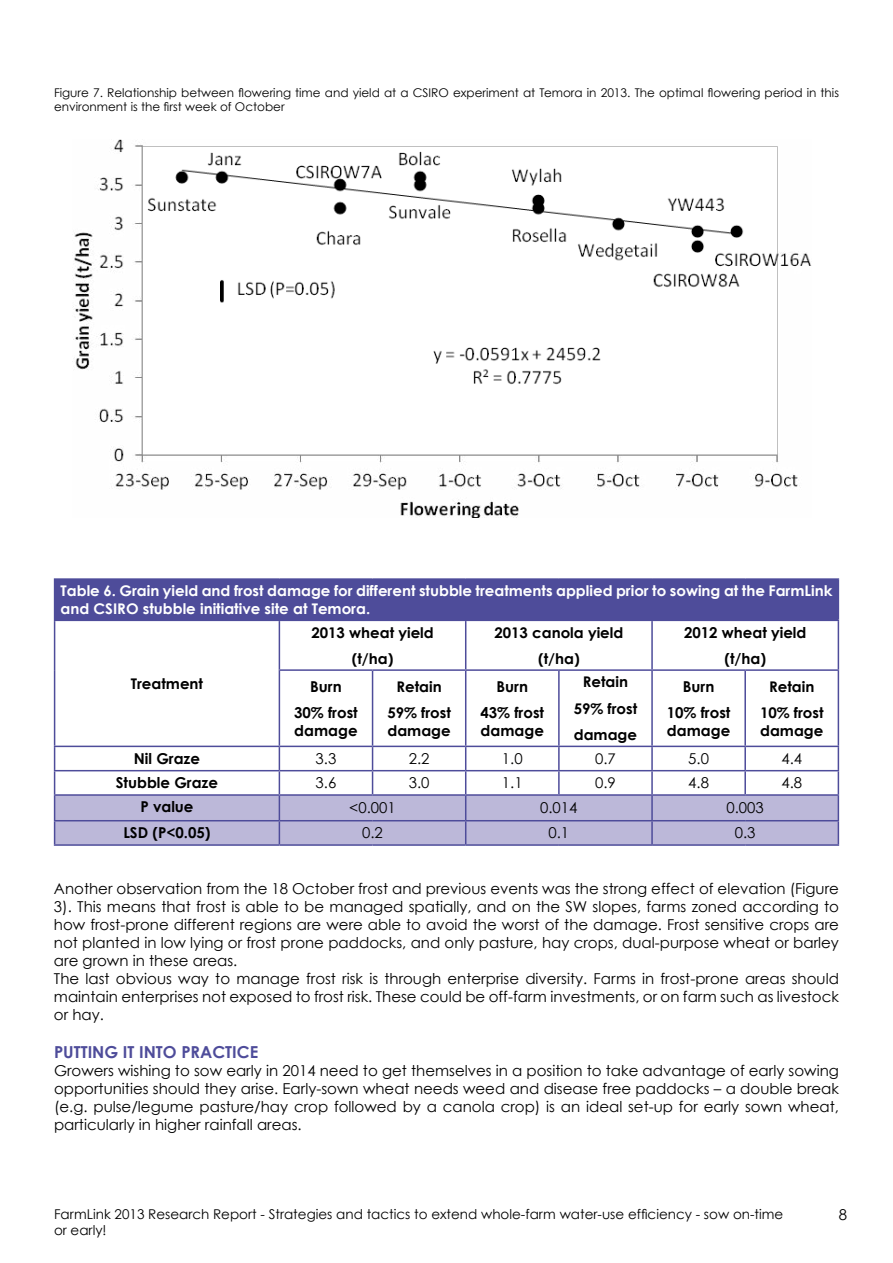
<style>
.page{position:relative;width:893px;height:1263px;background:#fff}
.page>*{position:absolute;margin:0;border:0;box-sizing:border-box;transform-origin:0 0}
.t1{font:700 16.5px "Century Gothic";color:#4e4c9a}
.t2{font:15px/18px "Century Gothic";color:#000}
.t3{font:700 15px/26.5px "Century Gothic";color:#000;text-align:center}
.t4{font:700 14.7px/18px "Century Gothic";color:#fff}
.t5{font:700 14.7px/26.5px "Century Gothic";color:#000;text-align:center}
.t6{font:14.7px "Century Gothic";color:#000}
.t7{font:13.5px/16.2px "Century Gothic";color:#000}
.t8{font:12px/14.4px "Century Gothic";color:#000}
</style>
<div class="page">
<img style="left:72px;top:140px;width:739px;height:377px">
<div style="left:55px;top:579px;width:783px;height:41px;background:#4e4c9a"></div>
<hr style="left:54px;top:578px;width:225px;height:2px;background:#4e4c9a">
<hr style="left:54px;top:580px;width:1px;height:40px;background:#4e4c9a">
<hr style="left:279px;top:578px;width:94px;height:2px;background:#4e4c9a">
<hr style="left:373px;top:578px;width:93px;height:2px;background:#4e4c9a">
<hr style="left:466px;top:578px;width:93px;height:2px;background:#4e4c9a">
<hr style="left:559px;top:578px;width:93px;height:2px;background:#4e4c9a">
<hr style="left:652px;top:578px;width:93px;height:2px;background:#4e4c9a">
<hr style="left:745px;top:578px;width:94px;height:2px;background:#4e4c9a">
<hr style="left:838px;top:580px;width:1px;height:40px;background:#4e4c9a">
<hr style="left:54px;top:620px;width:225px;height:1px;background:#4e4c9a">
<hr style="left:54px;top:621px;width:1px;height:49px;background:#4e4c9a">
<hr style="left:279px;top:620px;width:94px;height:1px;background:#4e4c9a">
<hr style="left:279px;top:621px;width:1px;height:48px;background:#4e4c9a">
<hr style="left:373px;top:620px;width:93px;height:1px;background:#4e4c9a">
<hr style="left:466px;top:620px;width:93px;height:1px;background:#4e4c9a">
<hr style="left:465px;top:621px;width:1px;height:48px;background:#4e4c9a">
<hr style="left:559px;top:620px;width:93px;height:1px;background:#4e4c9a">
<hr style="left:652px;top:620px;width:93px;height:1px;background:#4e4c9a">
<hr style="left:651px;top:621px;width:2px;height:48px;background:#4e4c9a">
<hr style="left:745px;top:620px;width:94px;height:1px;background:#4e4c9a">
<hr style="left:838px;top:621px;width:1px;height:48px;background:#4e4c9a">
<hr style="left:54px;top:670px;width:1px;height:76px;background:#4e4c9a">
<hr style="left:279px;top:669px;width:94px;height:2px;background:#4e4c9a">
<hr style="left:279px;top:671px;width:1px;height:75px;background:#4e4c9a">
<hr style="left:373px;top:669px;width:93px;height:2px;background:#4e4c9a">
<hr style="left:372px;top:671px;width:1px;height:75px;background:#4e4c9a">
<hr style="left:466px;top:669px;width:93px;height:2px;background:#4e4c9a">
<hr style="left:465px;top:671px;width:1px;height:75px;background:#4e4c9a">
<hr style="left:559px;top:669px;width:93px;height:2px;background:#4e4c9a">
<hr style="left:558px;top:671px;width:2px;height:75px;background:#4e4c9a">
<hr style="left:652px;top:669px;width:93px;height:2px;background:#4e4c9a">
<hr style="left:651px;top:671px;width:2px;height:75px;background:#4e4c9a">
<hr style="left:745px;top:669px;width:94px;height:2px;background:#4e4c9a">
<hr style="left:744px;top:671px;width:2px;height:75px;background:#4e4c9a">
<hr style="left:838px;top:671px;width:1px;height:75px;background:#4e4c9a">
<hr style="left:54px;top:746px;width:225px;height:1px;background:#4e4c9a">
<hr style="left:279px;top:746px;width:94px;height:1px;background:#4e4c9a">
<hr style="left:373px;top:746px;width:93px;height:1px;background:#4e4c9a">
<hr style="left:466px;top:746px;width:93px;height:1px;background:#4e4c9a">
<hr style="left:559px;top:746px;width:93px;height:1px;background:#4e4c9a">
<hr style="left:652px;top:746px;width:93px;height:1px;background:#4e4c9a">
<hr style="left:745px;top:746px;width:94px;height:1px;background:#4e4c9a">
<svg style="left:54px;top:747px;width:785px;height:97px"></svg>
<hr style="left:54px;top:844px;width:225px;height:2px;background:#4e4c9a">
<hr style="left:279px;top:844px;width:94px;height:2px;background:#4e4c9a">
<hr style="left:373px;top:844px;width:93px;height:2px;background:#4e4c9a">
<hr style="left:466px;top:844px;width:93px;height:2px;background:#4e4c9a">
<hr style="left:559px;top:844px;width:93px;height:2px;background:#4e4c9a">
<hr style="left:652px;top:844px;width:93px;height:2px;background:#4e4c9a">
<hr style="left:745px;top:844px;width:94px;height:2px;background:#4e4c9a">
<p class="t8" style="left:54px;top:85px;width:786px">Figure 7. Relationship between flowering time and yield at a CSIRO experiment at Temora in 2013. The optimal flowering period in this environment is the first week of October</p>
<p class="t4" style="left:61px;top:582px;width:773px">Table 6. Grain yield and frost damage for different stubble treatments applied prior to sowing at the FarmLink and CSIRO stubble initiative site at Temora.</p>
<p class="t5" style="left:131px;top:670px;width:74px">Treatment</p>
<p class="t5" style="left:311px;top:619px;width:124px">2013 wheat yield (t/ha)</p>
<p class="t5" style="left:494px;top:619px;width:130px">2013 canola yield (t/ha)</p>
<p class="t3" style="left:684px;top:618px;width:124px">2012 wheat yield (t/ha)</p>
<p class="t3" style="left:294px;top:672px;width:65px">Burn<br>30% frost</p>
<p class="t3" style="left:294px;top:717px;width:65px">damage</p>
<p class="t5" style="left:574px;top:668px;width:65px">Retain<br>59% frost damage</p>
<p class="t3" style="left:667px;top:672px;width:65px">Burn<br>10% frost</p>
<p class="t5" style="left:387px;top:673px;width:65px">Retain<br>59% frost</p>
<p class="t5" style="left:387px;top:717px;width:65px">damage</p>
<p class="t5" style="left:760px;top:673px;width:65px">Retain<br>10% frost</p>
<p class="t5" style="left:760px;top:717px;width:65px">damage</p>
<p class="t3" style="left:480px;top:672px;width:65px">Burn<br>43% frost</p>
<p class="t3" style="left:481px;top:717px;width:65px">damage</p>
<p class="t3" style="left:667px;top:717px;width:65px">damage</p>
<p class="t3" style="left:134px;top:744px;width:68px">Nil Graze</p>
<p class="t2" style="left:316px;top:749px;width:22px">3.3</p>
<p class="t2" style="left:409px;top:749px;width:22px">2.2</p>
<p class="t2" style="left:502px;top:749px;width:22px">1.0</p>
<p class="t6" style="left:595px;top:750px;width:22px">0.7</p>
<p class="t2" style="left:688px;top:749px;width:22px">5.0</p>
<p class="t2" style="left:781px;top:749px;width:22px">4.4</p>
<p class="t3" style="left:116px;top:769px;width:104px">Stubble Graze</p>
<p class="t2" style="left:316px;top:774px;width:22px">3.6</p>
<p class="t2" style="left:409px;top:774px;width:22px">3.0</p>
<p class="t2" style="left:502px;top:774px;width:22px">1.1</p>
<p class="t6" style="left:595px;top:774px;width:22px">0.9</p>
<p class="t2" style="left:688px;top:774px;width:22px">4.8</p>
<p class="t2" style="left:781px;top:774px;width:22px">4.8</p>
<p class="t3" style="left:140px;top:793px;width:55px">P value</p>
<p class="t2" style="left:349px;top:799px;width:48px">&lt;0.001</p>
<p class="t2" style="left:540px;top:799px;width:39px">0.014</p>
<p class="t2" style="left:726px;top:799px;width:39px">0.003</p>
<p class="t3" style="left:123px;top:819px;width:89px">LSD (P&lt;0.05)</p>
<p class="t2" style="left:362px;top:824px;width:22px">0.2</p>
<p class="t2" style="left:548px;top:824px;width:22px">0.1</p>
<p class="t2" style="left:735px;top:824px;width:22px">0.3</p>
<p class="t2" style="left:54px;top:880px;width:786px">Another observation from the 18 October frost and previous events was the strong effect of elevation (Figure 3). This means that frost is able to be managed spatially, and on the SW slopes, farms zoned according to how frost-prone different regions are were able to avoid the worst of the damage. Frost sensitive crops are not planted in low lying or frost prone paddocks, and only pasture, hay crops, dual-purpose wheat or barley are grown in these areas.<br>The last obvious way to manage frost risk is through enterprise diversity. Farms in frost-prone areas should maintain enterprises not exposed to frost risk. These could be off-farm investments, or on farm such as livestock or hay.</p>
<p class="t1" style="left:54px;top:1042px;width:206px">PUTTING IT INTO PRACTICE</p>
<p class="t2" style="left:54px;top:1062px;width:786px;text-align:justify">Growers wishing to sow early in 2014 need to get themselves in a position to take advantage of early sowing opportunities should they arise. Early-sown wheat needs weed and disease free paddocks – a double break (e.g. pulse/legume pasture/hay crop followed by a canola crop) is an ideal set-up for early sown wheat, particularly in higher rainfall areas.</p>
<p class="t7" style="left:54px;top:1206px;width:731px">FarmLink 2013 Research Report - Strategies and tactics to extend whole-farm water-use efficiency - sow on-time or early!</p>
<p class="t2" style="left:839px;top:1205px;width:10px">8</p>
</div>
